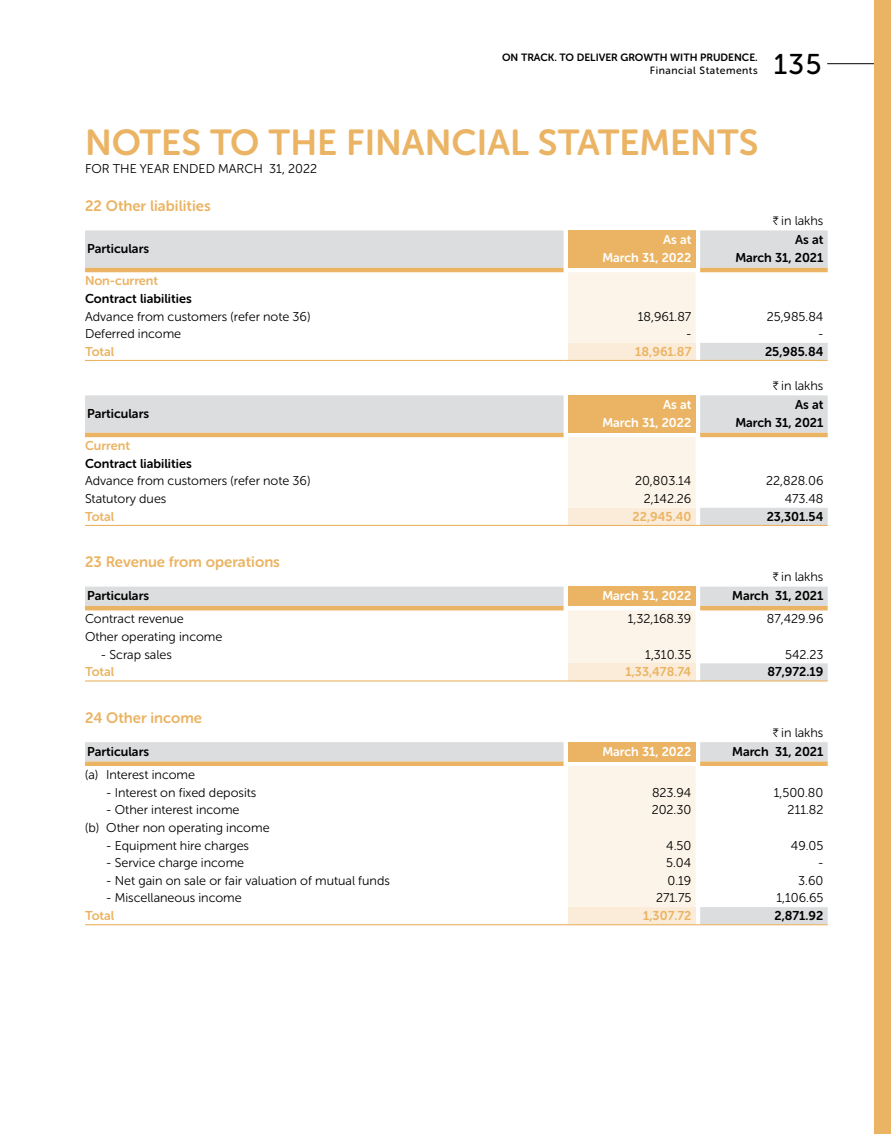
<style>
.page{position:relative;width:891px;height:1134px;background:#fff}
.page>*{position:absolute;margin:0;border:0;box-sizing:border-box;transform-origin:0 0}
.t1{font:36px "Museo Sans Rounded 700";color:#ebb464}
.t2{font:28.5px "Museo Sans Rounded 500";color:#000}
.t3{font:15px "Museo Sans Rounded 700";color:#ebb464}
.t4{font:12.75px "Museo Sans Rounded 300";color:#000}
.t5{font:12.75px/18px "Museo Sans Rounded 700";color:#000;text-align:right}
.t6{font:12.75px "Museo Sans Rounded 700";color:#ebb464}
.t7{font:12.75px/18px "Museo Sans Rounded 700";color:#fff;text-align:right}
.t8{font:10.5px "Museo Sans Rounded 700";color:#000}
.t9{font:10.5px "Museo Sans Rounded 500";letter-spacing:.05em;color:#000}
.s1{font-family:"ITF Rupee"}
</style>
<div class="page">
<svg style="left:85px;top:230px;width:743px;height:130px;fill:#dcddde"></svg>
<div style="left:568px;top:230px;width:128px;height:38px;background:#ebb464"></div>
<svg style="left:85px;top:268px;width:743px;height:75px"></svg>
<div style="left:568px;top:343px;width:128px;height:17px;background:#faecd9"></div>
<hr style="left:85px;top:360px;width:479px;height:1px;background:#ebb464">
<hr style="left:568px;top:360px;width:128px;height:1px;background:#ebb464">
<hr style="left:700px;top:360px;width:128px;height:1px;background:#ebb464">
<svg style="left:85px;top:587px;width:743px;height:93px;fill:#dcddde"></svg>
<div style="left:568px;top:587px;width:128px;height:19px;background:#ebb464"></div>
<svg style="left:85px;top:606px;width:743px;height:57px"></svg>
<div style="left:568px;top:663px;width:128px;height:18px;background:#faecd9"></div>
<hr style="left:85px;top:680px;width:479px;height:2px;background:#ebb464">
<hr style="left:568px;top:680px;width:128px;height:2px;background:#ebb464">
<hr style="left:700px;top:680px;width:128px;height:2px;background:#ebb464">
<svg style="left:85px;top:742px;width:743px;height:182px;fill:#dcddde"></svg>
<div style="left:568px;top:742px;width:128px;height:19px;background:#ebb464"></div>
<svg style="left:85px;top:761px;width:743px;height:146px"></svg>
<div style="left:568px;top:907px;width:128px;height:18px;background:#faecd9"></div>
<hr style="left:85px;top:924px;width:479px;height:1px;background:#ebb464">
<hr style="left:568px;top:924px;width:128px;height:1px;background:#ebb464">
<hr style="left:700px;top:924px;width:128px;height:1px;background:#ebb464">
<svg style="left:85px;top:395px;width:743px;height:130px;fill:#dcddde"></svg>
<div style="left:568px;top:395px;width:128px;height:38px;background:#ebb464"></div>
<svg style="left:85px;top:433px;width:743px;height:75px"></svg>
<div style="left:568px;top:508px;width:128px;height:17px;background:#faecd9"></div>
<hr style="left:85px;top:525px;width:479px;height:1px;background:#ebb464">
<hr style="left:568px;top:525px;width:128px;height:1px;background:#ebb464">
<hr style="left:700px;top:525px;width:128px;height:1px;background:#ebb464">
<hr style="left:827px;top:63px;width:64px;height:1px;background:#000">
<div style="left:874px;top:0;width:17px;height:1134px;background:#ebb464"></div>
<p class="t8" style="left:502px;top:51px;width:257px">ON TRACK. TO DELIVER GROWTH WITH PRUDENCE.</p>
<p class="t9" style="left:650px;top:65px;width:109px">Financial Statements</p>
<h2 class="t2" style="left:774px;top:49px;width:49px">135</h2>
<h1 class="t1" style="left:85px;top:122px;width:675px">NOTES TO THE FINANCIAL STATEMENTS</h1>
<p class="t4" style="left:85px;top:161px;width:234px">FOR THE YEAR ENDED MARCH 31, 2022</p>
<p class="t3" style="left:85px;top:198px;width:127px">22 Other liabilities</p>
<p class="t4" style="left:773px;top:214px;width:52px"><span class="s1">H</span> in lakhs</p>
<p class="t5" style="left:87px;top:240px;width:63px">Particulars</p>
<p class="t7" style="left:602px;top:231px;width:91px">As at<br>March 31, 2022</p>
<p class="t5" style="left:735px;top:231px;width:90px">As at<br>March 31, 2021</p>
<p class="t6" style="left:85px;top:274px;width:75px">Non-current</p>
<p class="t5" style="left:85px;top:290px;width:108px">Contract liabilities</p>
<p class="t4" style="left:85px;top:309px;width:227px">Advance from customers (refer note 36)</p>
<p class="t4" style="left:638px;top:309px;width:55px">18,961.87</p>
<p class="t4" style="left:767px;top:309px;width:58px">25,985.84</p>
<p class="t4" style="left:85px;top:327px;width:98px">Deferred income</p>
<p class="t4" style="left:686px;top:327px;width:7px">-</p>
<p class="t4" style="left:818px;top:327px;width:7px">-</p>
<p class="t6" style="left:85px;top:344px;width:31px">Total</p>
<p class="t6" style="left:635px;top:344px;width:58px">18,961.87</p>
<p class="t5" style="left:765px;top:342px;width:60px">25,985.84</p>
<p class="t4" style="left:773px;top:379px;width:52px"><span class="s1">H</span> in lakhs</p>
<p class="t5" style="left:87px;top:405px;width:63px">Particulars</p>
<p class="t7" style="left:602px;top:396px;width:91px">As at<br>March 31, 2022</p>
<p class="t5" style="left:735px;top:396px;width:90px">As at<br>March 31, 2021</p>
<p class="t6" style="left:85px;top:439px;width:47px">Current</p>
<p class="t5" style="left:85px;top:454px;width:108px">Contract liabilities</p>
<p class="t4" style="left:85px;top:474px;width:227px">Advance from customers (refer note 36)</p>
<p class="t4" style="left:635px;top:474px;width:58px">20,803.14</p>
<p class="t4" style="left:766px;top:474px;width:59px">22,828.06</p>
<p class="t4" style="left:85px;top:492px;width:83px">Statutory dues</p>
<p class="t4" style="left:644px;top:492px;width:49px">2,142.26</p>
<p class="t4" style="left:785px;top:492px;width:40px">473.48</p>
<p class="t6" style="left:85px;top:509px;width:31px">Total</p>
<p class="t6" style="left:633px;top:509px;width:60px">22,945.40</p>
<p class="t5" style="left:767px;top:507px;width:58px">23,301.54</p>
<p class="t3" style="left:85px;top:554px;width:196px">23 Revenue from operations</p>
<p class="t4" style="left:773px;top:570px;width:52px"><span class="s1">H</span> in lakhs</p>
<p class="t5" style="left:87px;top:587px;width:63px">Particulars</p>
<p class="t7" style="left:602px;top:587px;width:91px">March 31, 2022</p>
<p class="t5" style="left:732px;top:587px;width:93px">March 31, 2021</p>
<p class="t4" style="left:85px;top:612px;width:100px">Contract revenue</p>
<p class="t4" style="left:628px;top:612px;width:65px">1,32,168.39</p>
<p class="t4" style="left:767px;top:612px;width:58px">87,429.96</p>
<p class="t4" style="left:85px;top:630px;width:139px">Other operating income</p>
<p class="t4" style="left:101px;top:647px;width:72px">- Scrap sales</p>
<p class="t4" style="left:645px;top:647px;width:48px">1,310.35</p>
<p class="t4" style="left:785px;top:647px;width:40px">542.23</p>
<p class="t6" style="left:85px;top:665px;width:31px">Total</p>
<p class="t6" style="left:625px;top:665px;width:67px">1,33,478.74</p>
<p class="t5" style="left:767px;top:663px;width:58px">87,972.19</p>
<p class="t3" style="left:85px;top:709px;width:119px">24 Other income</p>
<p class="t4" style="left:773px;top:725px;width:52px"><span class="s1">H</span> in lakhs</p>
<p class="t5" style="left:87px;top:743px;width:63px">Particulars</p>
<p class="t7" style="left:602px;top:743px;width:91px">March 31, 2022</p>
<p class="t5" style="left:732px;top:743px;width:93px">March 31, 2021</p>
<p class="t4" style="left:85px;top:768px;width:112px">(a) Interest income</p>
<p class="t4" style="left:106px;top:785px;width:152px">- Interest on fixed deposits</p>
<p class="t4" style="left:652px;top:785px;width:41px">823.94</p>
<p class="t4" style="left:774px;top:785px;width:51px">1,500.80</p>
<p class="t4" style="left:106px;top:803px;width:135px">- Other interest income</p>
<p class="t4" style="left:652px;top:803px;width:41px">202.30</p>
<p class="t4" style="left:788px;top:803px;width:37px">211.82</p>
<p class="t4" style="left:85px;top:821px;width:186px">(b) Other non operating income</p>
<p class="t4" style="left:106px;top:838px;width:144px">- Equipment hire charges</p>
<p class="t4" style="left:666px;top:838px;width:27px">4.50</p>
<p class="t4" style="left:791px;top:838px;width:34px">49.05</p>
<p class="t4" style="left:106px;top:856px;width:139px">- Service charge income</p>
<p class="t4" style="left:666px;top:856px;width:27px">5.04</p>
<p class="t4" style="left:818px;top:856px;width:7px">-</p>
<p class="t4" style="left:106px;top:874px;width:285px">- Net gain on sale or fair valuation of mutual funds</p>
<p class="t4" style="left:668px;top:874px;width:25px">0.19</p>
<p class="t4" style="left:798px;top:874px;width:27px">3.60</p>
<p class="t4" style="left:106px;top:891px;width:137px">- Miscellaneous income</p>
<p class="t4" style="left:656px;top:891px;width:37px">271.75</p>
<p class="t4" style="left:777px;top:891px;width:48px">1,106.65</p>
<p class="t6" style="left:85px;top:909px;width:31px">Total</p>
<p class="t6" style="left:643px;top:909px;width:50px">1,307.72</p>
<p class="t5" style="left:775px;top:907px;width:50px">2,871.92</p>
</div>
